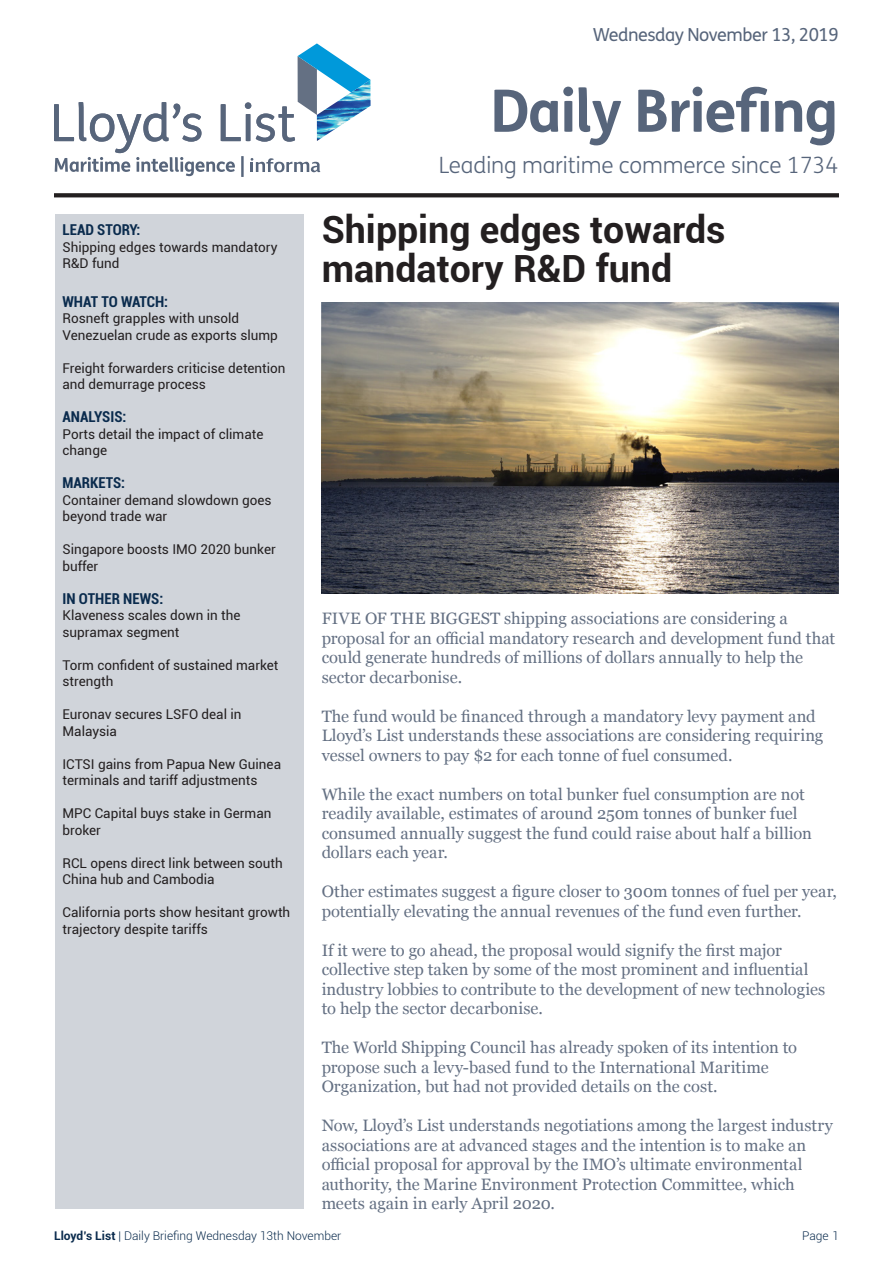
<style>
.page{position:relative;width:893px;height:1263px;background:#fff}
.page>*{position:absolute;margin:0;border:0;box-sizing:border-box;transform-origin:0 0}
.t1{font:700 58.5px "FS Me";letter-spacing:-.025em;color:#57657b}
.Headline_1{font:700 37.5px/39px "Roboto";color:#231f20}
.t2{font:300 22.5px "FS Me";letter-spacing:-.005em;color:#57657b}
.t3{font:18px "FS Me";letter-spacing:-.025em;color:#57657b}
.Body_Copy{font:16.5px/19.5px "Georgia";color:#647083}
.Contents_header{font:700 condensed 15px "Roboto";color:#0a2b4d}
.Contents_body{font:13.5px/16.5px "Roboto";color:#231f20}
.t4{font:300 12px "Roboto";color:#0a2b4d}
.s1{font-weight:700}
</style>
<div class="page">
<svg style="left:54px;top:43px;width:316px;height:134px"></svg>
<svg style="left:54px;top:193px;width:785px;height:4px;background:#2d292a"></svg>
<img style="left:321px;top:302px;width:517px;height:291px">
<div style="left:55px;top:215px;width:249px;height:994px;background:#d0d4da"></div>
<p class="t3" style="left:593px;top:22px;width:247px">Wednesday November 13, 2019</p>
<p class="Contents_header" style="left:63px;top:220px;width:79px">LEAD STORY:</p>
<p class="Contents_body" style="left:63px;top:238px;width:217px">Shipping edges towards mandatory<br>R&amp;D fund</p>
<p class="Contents_header" style="left:63px;top:291px;width:107px">WHAT TO WATCH:</p>
<p class="Contents_body" style="left:63px;top:310px;width:217px">Rosneft grapples with unsold<br>Venezuelan crude as exports slump</p>
<p class="Contents_body" style="left:63px;top:359px;width:225px">Freight forwarders criticise detention and demurrage process</p>
<p class="Contents_header" style="left:63px;top:406px;width:65px">ANALYSIS:</p>
<p class="Contents_body" style="left:63px;top:425px;width:202px">Ports detail the impact of climate change</p>
<p class="Contents_header" style="left:63px;top:472px;width:64px">MARKETS:</p>
<p class="Contents_body" style="left:63px;top:491px;width:211px">Container demand slowdown goes beyond trade war</p>
<p class="Contents_body" style="left:63px;top:541px;width:215px">Singapore boosts IMO 2020 bunker buffer</p>
<p class="Contents_header" style="left:63px;top:588px;width:102px">IN OTHER NEWS:</p>
<p class="Contents_body" style="left:63px;top:607px;width:180px">Klaveness scales down in the supramax segment</p>
<p class="Contents_body" style="left:63px;top:656px;width:217px">Torm confident of sustained market strength</p>
<p class="Contents_body" style="left:63px;top:706px;width:181px">Euronav secures LSFO deal in<br>Malaysia</p>
<p class="Contents_body" style="left:63px;top:755px;width:220px">ICTSI gains from Papua New Guinea terminals and tariff adjustments</p>
<p class="Contents_body" style="left:63px;top:805px;width:211px">MPC Capital buys stake in German broker</p>
<p class="Contents_body" style="left:63px;top:854px;width:222px">RCL opens direct link between south<br>China hub and Cambodia</p>
<p class="Contents_body" style="left:63px;top:904px;width:229px">California ports show hesitant growth trajectory despite tariffs</p>
<p class="t1" style="left:490px;top:66px;width:350px">Daily Briefing</p>
<p class="t2" style="left:439px;top:150px;width:401px">Leading maritime commerce since 1734</p>
<p class="Headline_1" style="left:322px;top:209px;width:405px">Shipping edges towards mandatory R&amp;D fund</p>
<p class="Body_Copy" style="left:322px;top:608px;width:515px">FIVE OF THE BIGGEST shipping associations are considering a proposal for an official mandatory research and development fund that could generate hundreds of millions of dollars annually to help the sector decarbonise.</p>
<p class="Body_Copy" style="left:322px;top:706px;width:503px">The fund would be financed through a mandatory levy payment and<br>Lloyd’s List understands these associations are considering requiring vessel owners to pay $2 for each tonne of fuel consumed.</p>
<p class="Body_Copy" style="left:322px;top:784px;width:492px">While the exact numbers on total bunker fuel consumption are not readily available, estimates of around 250m tonnes of bunker fuel consumed annually suggest the fund could raise about half a billion dollars each year.</p>
<p class="Body_Copy" style="left:322px;top:881px;width:517px">Other estimates suggest a figure closer to 300m tonnes of fuel per year, potentially elevating the annual revenues of the fund even further.</p>
<p class="Body_Copy" style="left:322px;top:940px;width:505px">If it were to go ahead, the proposal would signify the first major collective step taken by some of the most prominent and influential industry lobbies to contribute to the development of new technologies to help the sector decarbonise.</p>
<p class="Body_Copy" style="left:322px;top:1037px;width:477px">The World Shipping Council has already spoken of its intention to propose such a levy-based fund to the International Maritime<br>Organization, but had not provided details on the cost.</p>
<p class="Body_Copy" style="left:322px;top:1115px;width:513px">Now, Lloyd’s List understands negotiations among the largest industry associations are at advanced stages and the intention is to make an official proposal for approval by the IMO’s ultimate environmental authority, the Marine Environment Protection Committee, which meets again in early April 2020.</p>
<p class="t4" style="left:54px;top:1228px;width:289px"><span class="s1">Lloyd’s List</span> | Daily Briefing Wednesday 13th November</p>
<p class="t4" style="left:802px;top:1228px;width:38px">Page 1</p>
</div>
